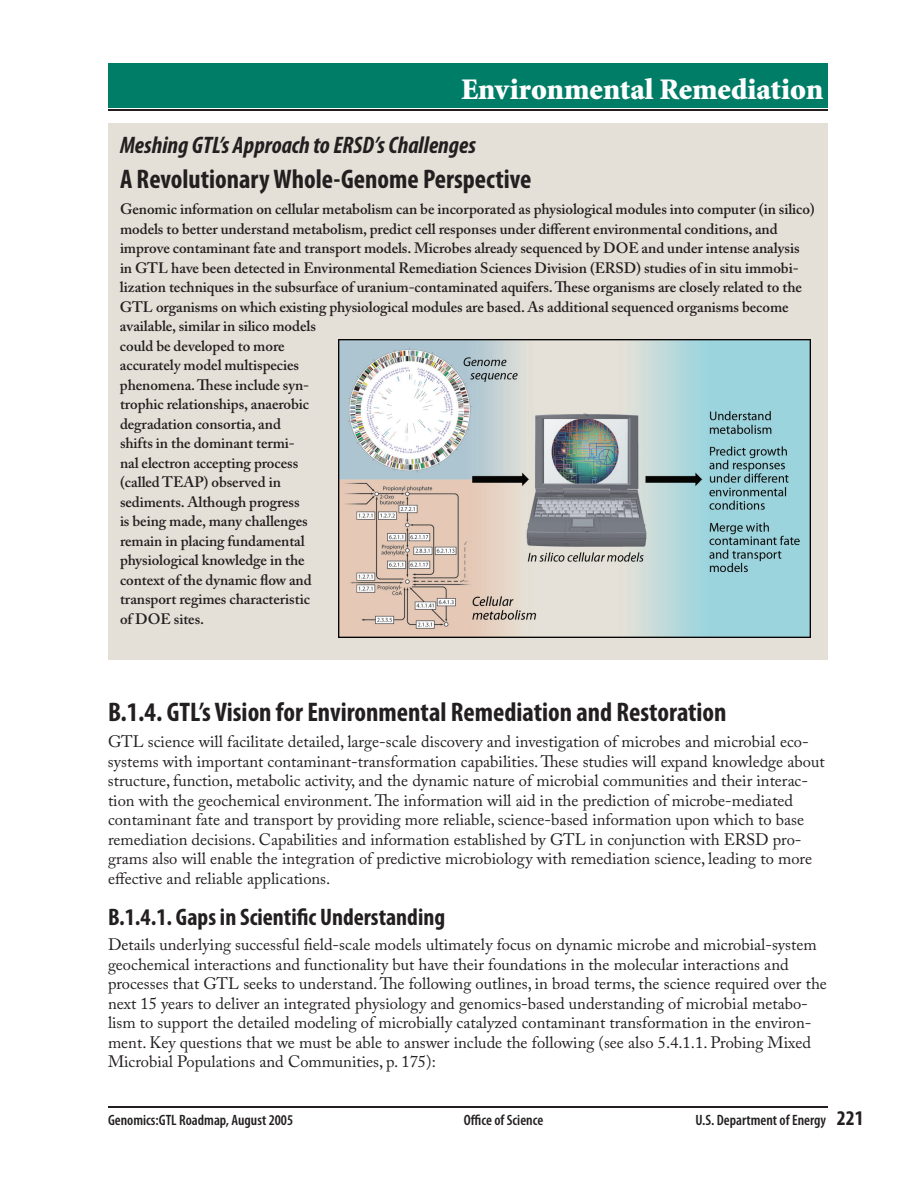
<style>
.page{position:relative;width:918px;height:1188px;background:#fff}
.page>*{position:absolute;margin:0;border:0;box-sizing:border-box;transform-origin:0 0}
.t1{font:900 30px "Minion Std";color:#fff}
.t2{font:700 condensed 27px "Myriad Pro";color:#231f20}
.t3{font:italic 700 condensed 24px "Myriad Pro";color:#231f20}
.t4{font:700 condensed 24px "Myriad Pro";color:#231f20}
.t5{font:16.5px/19.5px "Adobe Caslon Pro";color:#231f20}
.t6{font:600 15px/19.5px "Adobe Caslon Pro";letter-spacing:-.005em;color:#231f20}
.t7{font:600 condensed 15px "Myriad Pro";color:#231f20}
.s1{font-weight:700;font-size:21px}
</style>
<div class="page">
<div style="left:108px;top:63px;width:720px;height:45px;background:#007d67"></div>
<hr style="left:108px;top:110px;width:720px;height:1px;background:#231f20">
<hr style="left:108px;top:1106px;width:720px;height:2px;background:#231f20">
<div style="left:108px;top:123px;width:720px;height:537px;background:#e5e0d7"></div>
<img style="left:338px;top:339px;width:473px;height:299px">
<h1 class="t1" style="left:461px;top:74px;width:364px">Environmental Remediation</h1>
<h3 class="t3" style="left:120px;top:132px;width:357px">Meshing GTL’s Approach to ERSD’s Challenges</h3>
<h2 class="t2" style="left:120px;top:164px;width:413px">A Revolutionary Whole-Genome Perspective</h2>
<p class="t6" style="left:120px;top:199px;width:696px">Genomic information on cellular metabolism can be incorporated as physiological modules into computer (in silico) models to better understand metabolism, predict cell responses under different environmental conditions, and improve contaminant fate and transport models. Microbes already sequenced by DOE and under intense analysis in GTL have been detected in Environmental Remediation Sciences Division (ERSD) studies of in situ immobi&shy;lization techniques in the subsurface of uranium-contaminated aquifers. These organisms are closely related to the GTL organisms on which existing physiological modules are based. As additional sequenced organisms become available, similar in silico models<br>could be developed to more<br>accurately model multispecies<br>phenomena. These include syn-<br>trophic relationships, anaerobic<br>degradation consortia, and<br>shifts in the dominant termi-<br>nal electron accepting process<br>(called TEAP) observed in<br>sediments. Although progress<br>is being made, many challenges<br>remain in placing fundamental<br>physiological knowledge in the<br>context of the dynamic flow and<br>transport regimes characteristic<br>of DOE sites.</p>
<h2 class="t2" style="left:108px;top:697px;width:620px">B.1.4. GTL’s Vision for Environmental Remediation and Restoration</h2>
<p class="t5" style="left:108px;top:732px;width:718px">GTL science will facilitate detailed, large-scale discovery and investigation of microbes and microbial eco&shy;systems with important contaminant-transformation capabilities. These studies will expand knowledge about structure, function, metabolic activity, and the dynamic nature of microbial communities and their interac&shy;tion with the geochemical environment. The information will aid in the prediction of microbe-mediated contaminant fate and transport by providing more reliable, science-based information upon which to base remediation decisions. Capabilities and information established by GTL in conjunction with ERSD pro&shy;grams also will enable the integration of predictive microbiology with remediation science, leading to more effective and reliable applications.</p>
<h3 class="t4" style="left:108px;top:904px;width:339px">B.1.4.1. Gaps in Scientific Understanding</h3>
<p class="t5" style="left:108px;top:935px;width:720px">Details underlying successful field-scale models ultimately focus on dynamic microbe and microbial-system geochemical interactions and functionality but have their foundations in the molecular interactions and processes that GTL seeks to understand. The following outlines, in broad terms, the science required over the next 15 years to deliver an integrated physiology and genomics-based understanding of microbial metabo&shy;lism to support the detailed modeling of microbially catalyzed contaminant transformation in the environ&shy;ment. Key questions that we must be able to answer include the following (see also 5.4.1.1. Probing Mixed Microbial Populations and Communities, p. 175):</p>
<p class="t7" style="left:108px;top:1112px;width:187px">Genomics:GTL Roadmap, August 2005</p>
<p class="t7" style="left:464px;top:1112px;width:81px">Office of Science</p>
<p class="t7" style="left:695px;top:1112px;width:170px">U.S. Department of Energy <span class="s1">221</span></p>
</div>
